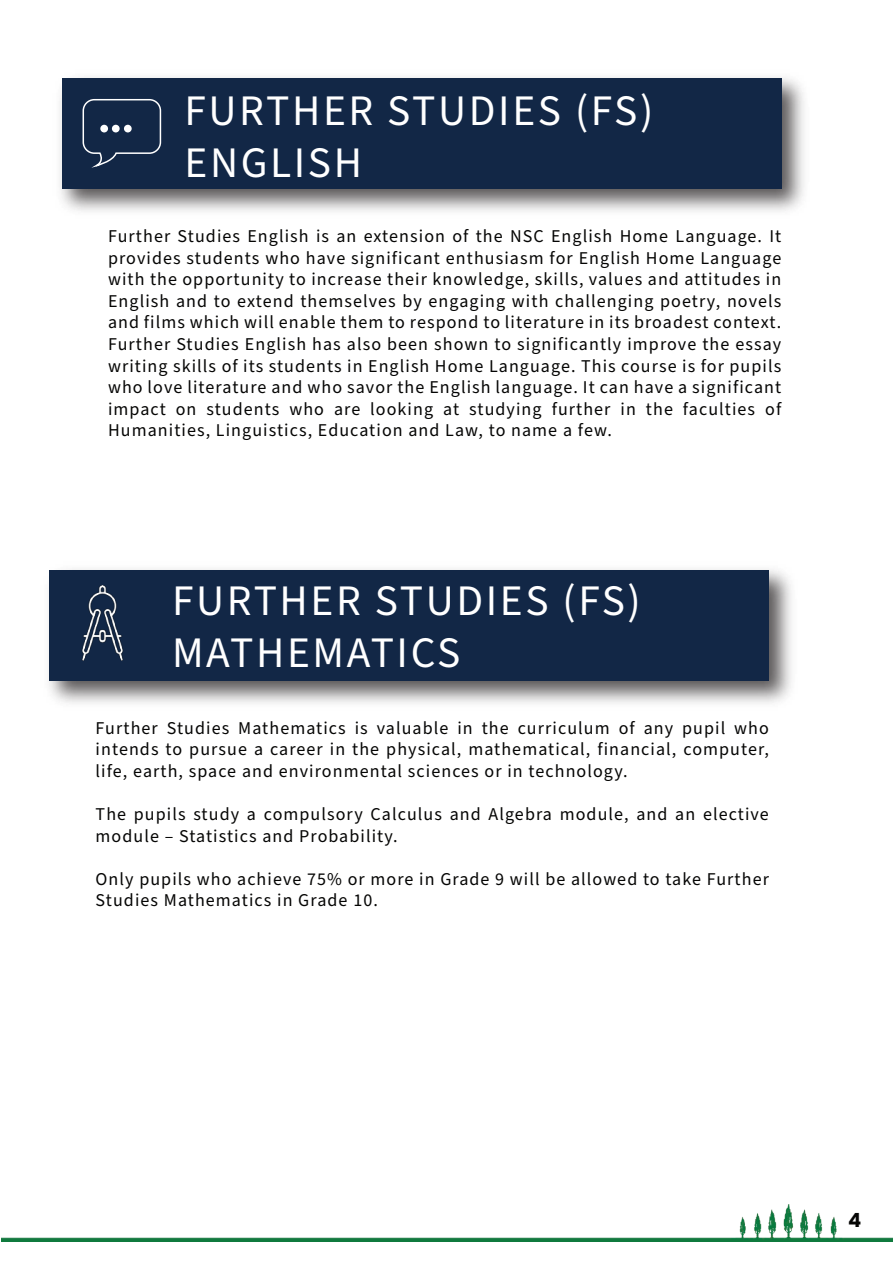
<style>
.page{position:relative;width:893px;height:1263px;background:#fff}
.page>*{position:absolute;margin:0;border:0;box-sizing:border-box;transform-origin:0 0}
.t1{font:43.5px/52.2px "Source Sans Pro";letter-spacing:.06em;color:#fff}
.t2{font:700 19.5px "Poppins";color:#050504}
.t3{font:18px/21.6px "Source Sans Pro";letter-spacing:.06em;color:#050504;text-align:justify}
</style>
<div class="page">
<img style="left:1px;top:1204px;width:892px;height:37px">
<img style="left:60px;top:77px;width:744px;height:135px">
<div style="left:62px;top:78px;width:719px;height:111px;background:#122746"></div>
<svg style="left:82px;top:99px;width:80px;height:69px"></svg>
<div style="left:100px;top:125px;width:8px;height:7px;background:#fff;border-radius:50%"></div>
<div style="left:112px;top:125px;width:8px;height:7px;background:#fff;border-radius:50%"></div>
<div style="left:124px;top:125px;width:8px;height:7px;background:#fff;border-radius:50%"></div>
<img style="left:49px;top:569px;width:743px;height:135px">
<div style="left:49px;top:570px;width:720px;height:111px;background:#122746"></div>
<img style="left:82px;top:585px;width:41px;height:75px">
<h1 class="t1" style="left:184px;top:86px;width:470px">FURTHER STUDIES (FS)<br>ENGLISH</h1>
<p class="t3" style="left:108px;top:226px;width:675px">Further Studies English is an extension of the NSC English Home Language. It provides students who have significant enthusiasm for English Home Language with the opportunity to increase their knowledge, skills, values and attitudes in English and to extend themselves by engaging with challenging poetry, novels and films which will enable them to respond to literature in its broadest context.<br>Further Studies English has also been shown to significantly improve the essay writing skills of its students in English Home Language. This course is for pupils who love literature and who savor the English language. It can have a significant impact on students who are looking at studying further in the faculties of Humanities, Linguistics, Education and Law, to name a few.</p>
<h1 class="t1" style="left:172px;top:576px;width:470px">FURTHER STUDIES (FS)<br>MATHEMATICS</h1>
<p class="t3" style="left:96px;top:717px;width:675px">Further Studies Mathematics is valuable in the curriculum of any pupil who intends to pursue a career in the physical, mathematical, financial, computer, life, earth, space and environmental sciences or in technology.</p>
<p class="t3" style="left:96px;top:804px;width:675px">The pupils study a compulsory Calculus and Algebra module, and an elective module – Statistics and Probability.</p>
<p class="t3" style="left:96px;top:869px;width:675px">Only pupils who achieve 75% or more in Grade 9 will be allowed to take Further<br>Studies Mathematics in Grade 10.</p>
<p class="t2" style="left:848px;top:1209px;width:15px">4</p>
</div>
